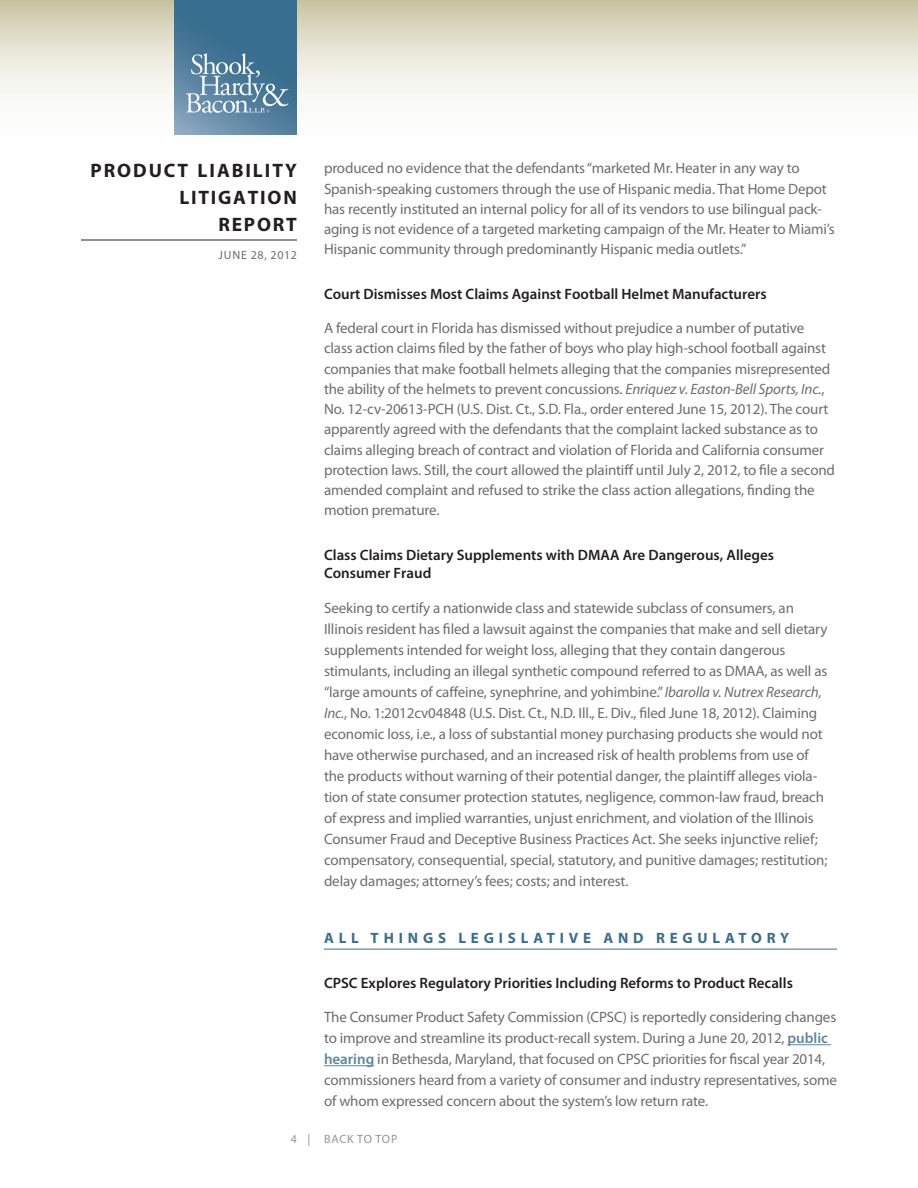
<style>
.page{position:relative;width:918px;height:1188px;background:#fff}
.page>*{position:absolute;margin:0;border:0;box-sizing:border-box;transform-origin:0 0}
.t1{font:700 19.5px/27px "Myriad Pro";letter-spacing:.095em;color:#231f20;text-align:right}
.Body{font:15px/21px "Myriad Pro";letter-spacing:-.01em;color:#6c6d70}
.TOCsubhead{font:600 15px/18px "Myriad Pro";color:#231f20}
.Subhead{font:600 15px "Myriad Pro";color:#231f20}
.Head{font:700 15px "Myriad Pro";letter-spacing:.32em;color:#386e8f}
.t2{font:12px "Myriad Pro";letter-spacing:.05em;color:#6c6d70}
.t3{font:12px "Myriad Pro";letter-spacing:.06em;color:#939598}
.s1{font-style:italic}
.s2{font-weight:600;color:#5c87a1}
</style>
<div class="page">
<svg style="left:0;top:0;width:918px;height:135px"></svg>
<hr style="left:81px;top:240px;width:216px;height:1px;background:#231f20">
<img style="left:175px;top:0;width:122px;height:135px">
<hr style="left:324px;top:949px;width:513px;height:1px;background:#386e8f">
<hr style="left:788px;top:1044px;width:43px;height:1px;background:#5c87a1">
<hr style="left:324px;top:1065px;width:50px;height:1px;background:#5c87a1">
<h1 class="t1" style="left:90px;top:156px;width:208px">PRODUCT LIABILITY<br>LITIGATION<br>REPORT</h1>
<p class="t2" style="left:218px;top:248px;width:80px">JUNE 28, 2012</p>
<p class="Body" style="left:324px;top:158px;width:512px;line-height:20.2px">produced no evidence that the defendants “marketed Mr. Heater in any way to Spanish-speaking customers through the use of Hispanic media. That Home Depot has recently instituted an internal policy for all of its vendors to use bilingual pack&shy;aging is not evidence of a targeted marketing campaign of the Mr. Heater to Miami’s Hispanic community through predominantly Hispanic media outlets.”</p>
<p class="TOCsubhead" style="left:324px;top:285px;width:444px">Court Dismisses Most Claims Against Football Helmet Manufacturers</p>
<p class="Body" style="left:324px;top:318px;width:513px;line-height:20.2px">A federal court in Florida has dismissed without prejudice a number of putative class action claims filed by the father of boys who play high-school football against companies that make football helmets alleging that the companies misrepresented the ability of the helmets to prevent concussions. <span class="s1">Enriquez v. Easton-Bell Sports, Inc.</span>, No. 12-cv-20613-PCH (U.S. Dist. Ct., S.D. Fla., order entered June 15, 2012). The court apparently agreed with the defendants that the complaint lacked substance as to claims alleging breach of contract and violation of Florida and California consumer protection laws. Still, the court allowed the plaintiff until July 2, 2012, to file a second amended complaint and refused to strike the class action allegations, finding the motion premature.</p>
<p class="TOCsubhead" style="left:324px;top:546px;width:452px">Class Claims Dietary Supplements with DMAA Are Dangerous, Alleges<br>Consumer Fraud</p>
<p class="Body" style="left:324px;top:597px;width:505px">Seeking to certify a nationwide class and statewide subclass of consumers, an Illinois resident has filed a lawsuit against the companies that make and sell dietary supplements intended for weight loss, alleging that they contain dangerous stimulants, including an illegal synthetic compound referred to as DMAA, as well as “large amounts of caffeine, synephrine, and yohimbine.” <span class="s1">Ibarolla v. Nutrex Research, Inc.</span>, No. 1:2012cv04848 (U.S. Dist. Ct., N.D. Ill., E. Div., filed June 18, 2012). Claiming economic loss, i.e., a loss of substantial money purchasing products she would not have otherwise purchased, and an increased risk of health problems from use of the products without warning of their potential danger, the plaintiff alleges viola&shy;tion of state consumer protection statutes, negligence, common-law fraud, breach of express and implied warranties, unjust enrichment, and violation of the Illinois Consumer Fraud and Deceptive Business Practices Act. She seeks injunctive relief; compensatory, consequential, special, statutory, and punitive damages; restitution; delay damages; attorney’s fees; costs; and interest.</p>
<p class="Head" style="left:324px;top:928px;width:467px">ALL THINGS LEGISLATIVE AND REGULATORY</p>
<p class="Subhead" style="left:324px;top:973px;width:470px">CPSC Explores Regulatory Priorities Including Reforms to Product Recalls</p>
<p class="Body" style="left:324px;top:1006px;width:514px">The Consumer Product Safety Commission (CPSC) is reportedly considering changes to improve and streamline its product-recall system. During a June 20, 2012, <span class="s2">public hearing</span> in Bethesda, Maryland, that focused on CPSC priorities for fiscal year 2014, commissioners heard from a variety of consumer and industry representatives, some of whom expressed concern about the system’s low return rate.</p>
<p class="t3" style="left:291px;top:1132px;width:108px">4 | BACK TO TOP</p>
</div>
